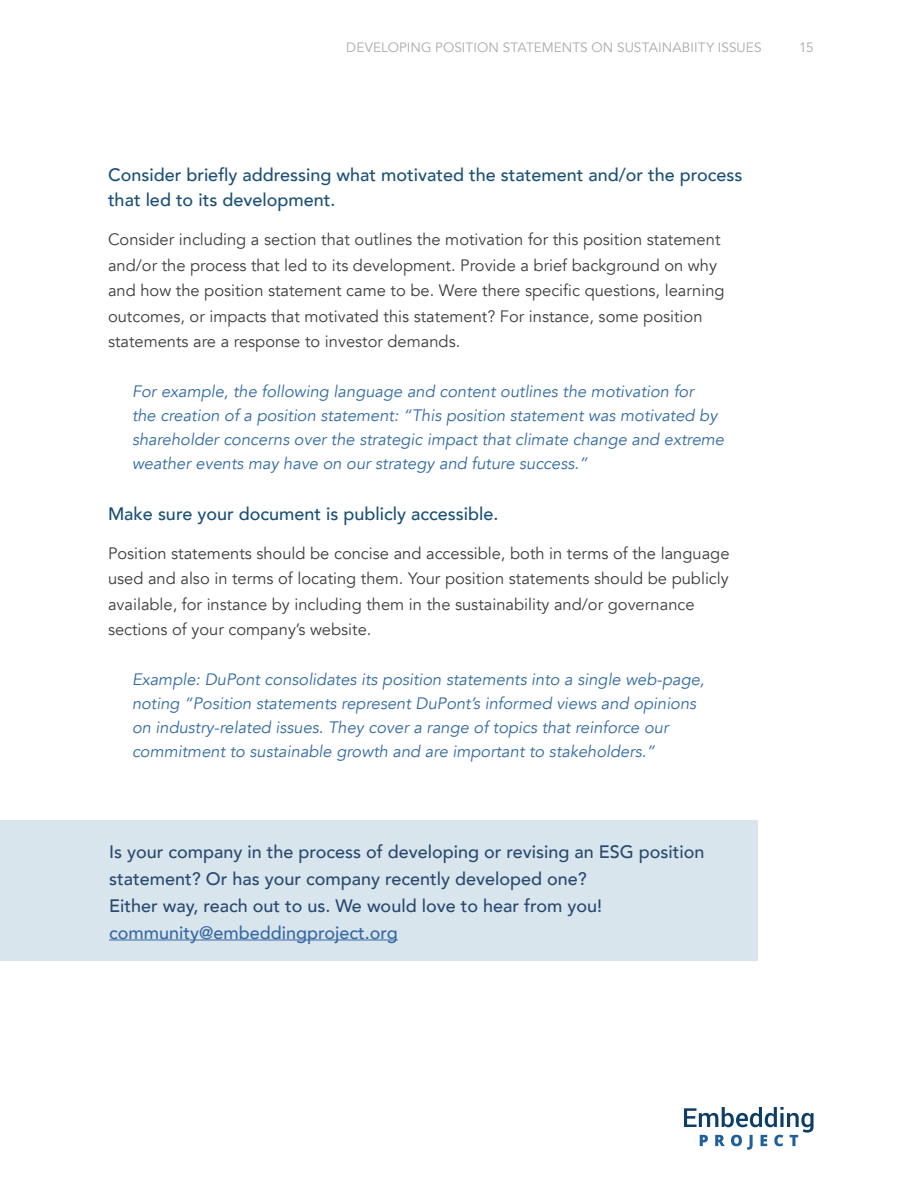
<style>
.page{position:relative;width:918px;height:1188px;background:#fff}
.page>*{position:absolute;margin:0;border:0;box-sizing:border-box;transform-origin:0 0}
.Body_Content{font:500 18px/27px "Avenir";color:#28496f}
.In_Their_Own_Words_H{font:500 18px/25.5px "Avenir";color:#1a5076}
.Body_Content-2{font:500 18px "Avenir";color:#3667a4}
.Body_Content-3{font:16.5px/25.5px "Avenir";color:#3e3e3f}
.Own_Words_2{font:italic 16.5px/24px "Avenir";color:#326aa3}
.t1{font:13.5px "Avenir";letter-spacing:.005em;color:#aaa}
</style>
<div class="page">
<div style="left:0;top:820px;width:758px;height:141px;background:#d9e5ec"></div>
<hr style="left:109px;top:940px;width:289px;height:1px;background:#3667a4">
<svg style="left:684px;top:1107px;width:130px;height:43px"></svg>
<p class="t1" style="left:346px;top:40px;width:417px">DEVELOPING POSITION STATEMENTS ON SUSTAINABIITY ISSUES</p>
<p class="t1" style="left:799px;top:40px;width:16px">15</p>
<p class="In_Their_Own_Words_H" style="left:108px;top:161px;width:636px">Consider briefly addressing what motivated the statement and/or the process that led to its development.</p>
<p class="Body_Content-3" style="left:108px;top:227px;width:618px">Consider including a section that outlines the motivation for this position statement and/or the process that led to its development. Provide a brief background on why and how the position statement came to be. Were there specific questions, learning outcomes, or impacts that motivated this statement? For instance, some position statements are a response to investor demands.</p>
<p class="Own_Words_2" style="left:132px;top:380px;width:594px">For example, the following language and content outlines the motivation for<br>the creation of a position statement: “This position statement was motivated by shareholder concerns over the strategic impact that climate change and extreme weather events may have on our strategy and future success.”</p>
<p class="In_Their_Own_Words_H" style="left:108px;top:500px;width:392px">Make sure your document is publicly accessible.</p>
<p class="Body_Content-3" style="left:108px;top:541px;width:623px">Position statements should be concise and accessible, both in terms of the language used and also in terms of locating them. Your position statements should be publicly available, for instance by including them in the sustainability and/or governance sections of your company’s website.</p>
<p class="Own_Words_2" style="left:132px;top:668px;width:574px">Example: DuPont consolidates its position statements into a single web-page, noting “Position statements represent DuPont’s informed views and opinions on industry-related issues. They cover a range of topics that reinforce our commitment to sustainable growth and are important to stakeholders.”</p>
<p class="Body_Content" style="left:109px;top:837px;width:597px">Is your company in the process of developing or revising an ESG position statement? Or has your company recently developed one?</p>
<p class="Body_Content" style="left:109px;top:891px;width:495px">Either way, reach out to us. We would love to hear from you!</p>
<p class="Body_Content-2" style="left:109px;top:917px;width:290px">community@embeddingproject.org</p>
</div>
